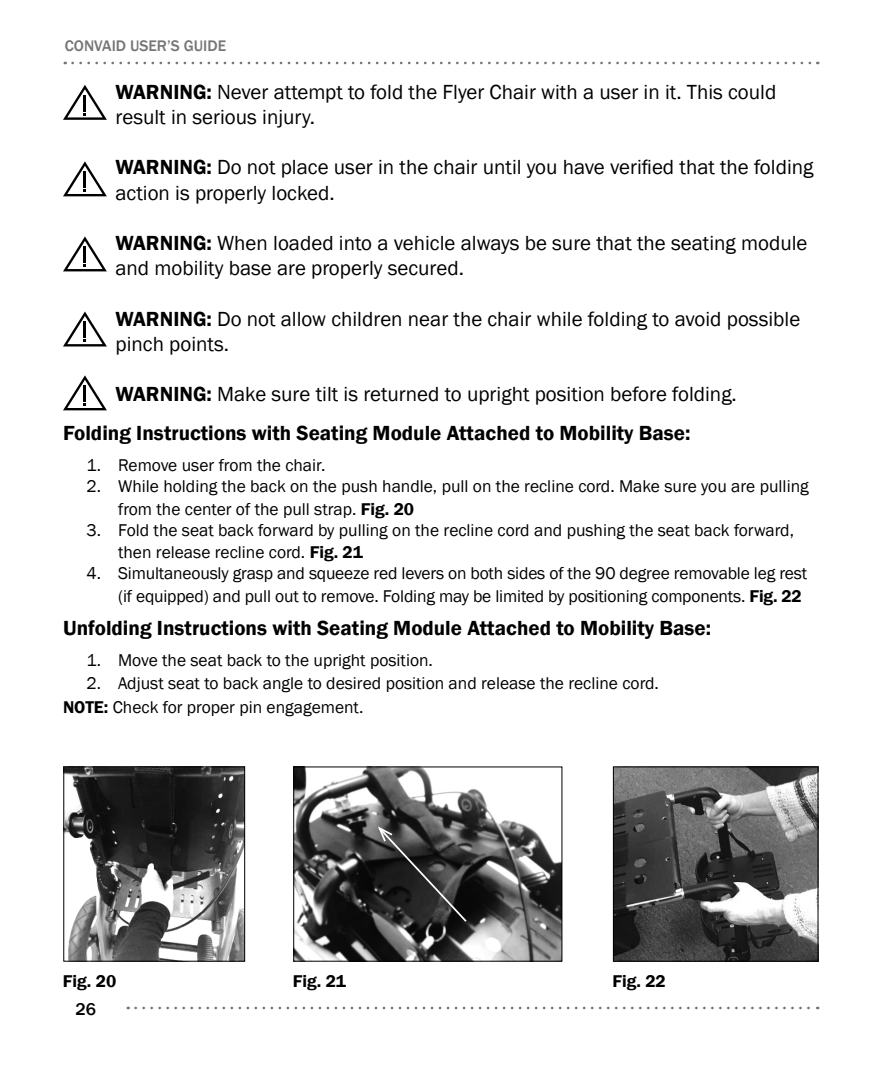
<style>
.page{position:relative;width:882px;height:1071px;background:#fff}
.page>*{position:absolute;margin:0;border:0;box-sizing:border-box;transform-origin:0 0}
.t1{font:21px/25.2px "Franklin Gothic";color:#000}
.Etac_Topic_Heading{font:600 21px "Franklin Gothic";color:#000}
.Etac_UG_Paragraph{font:17.5px/22.8px "Franklin Gothic";color:#000}
.t2{font:600 17.5px "Franklin Gothic";color:#000}
.t3{font:500 17.5px "Franklin Gothic";color:#000}
.t4{font:500 15.75px "Franklin Gothic";color:#767676}
.s1{font-weight:600}
</style>
<div class="page">
<svg style="left:73px;top:62px;width:745px;height:2px"></svg>
<svg style="left:136px;top:1007px;width:682px;height:2px"></svg>
<img style="left:615px;top:769px;width:201px;height:191px">
<div style="left:613px;top:767px;width:205px;height:195px;border:1px solid #000"></div>
<img style="left:65px;top:769px;width:178px;height:191px">
<div style="left:63px;top:767px;width:182px;height:195px;border:1px solid #000"></div>
<img style="left:295px;top:769px;width:265px;height:191px">
<div style="left:293px;top:767px;width:269px;height:195px;border:1px solid #000"></div>
<svg style="left:376px;top:825px;width:92px;height:99px"></svg>
<svg style="left:63px;top:85px;width:44px;height:35px"></svg>
<svg style="left:63px;top:161px;width:44px;height:35px"></svg>
<svg style="left:63px;top:236px;width:44px;height:35px"></svg>
<svg style="left:63px;top:312px;width:44px;height:35px"></svg>
<svg style="left:63px;top:375px;width:44px;height:35px"></svg>
<p class="t4" style="left:65px;top:36px;width:163px">CONVAID USER’S GUIDE</p>
<p class="t1" style="left:116px;top:80px;width:662px"><span class="s1">WARNING:</span> Never attempt to fold the Flyer Chair with a user in it. This could result in serious injury.</p>
<p class="t1" style="left:116px;top:155px;width:700px"><span class="s1">WARNING:</span> Do not place user in the chair until you have verified that the folding action is properly locked.</p>
<p class="t1" style="left:116px;top:231px;width:694px"><span class="s1">WARNING:</span> When loaded into a vehicle always be sure that the seating module and mobility base are properly secured.</p>
<p class="t1" style="left:116px;top:306px;width:686px"><span class="s1">WARNING:</span> Do not allow children near the chair while folding to avoid possible pinch points.</p>
<p class="t1" style="left:116px;top:382px;width:623px"><span class="s1">WARNING:</span> Make sure tilt is returned to upright position before folding.</p>
<p class="Etac_Topic_Heading" style="left:63px;top:420px;width:629px">Folding Instructions with Seating Module Attached to Mobility Base:</p>
<p class="Etac_UG_Paragraph" style="left:87px;top:454px;width:240px">1. Remove user from the chair.</p>
<p class="Etac_UG_Paragraph" style="left:118px;top:475px;width:692px;text-indent:-32px">2. While holding the back on the push handle, pull on the recline cord. Make sure you are pulling from the center of the pull strap. <span class="s1">Fig. 20</span></p>
<p class="Etac_UG_Paragraph" style="left:118px;top:519px;width:677px;text-indent:-32px">3. Fold the seat back forward by pulling on the recline cord and pushing the seat back forward, then release recline cord. <span class="s1">Fig. 21</span></p>
<p class="Etac_UG_Paragraph" style="left:118px;top:563px;width:691px;text-indent:-32px">4. Simultaneously grasp and squeeze red levers on both sides of the 90 degree removable leg rest (if equipped) and pull out to remove. Folding may be limited by positioning components. <span class="s1">Fig. 22</span></p>
<p class="Etac_Topic_Heading" style="left:63px;top:615px;width:650px">Unfolding Instructions with Seating Module Attached to Mobility Base:</p>
<p class="Etac_UG_Paragraph" style="left:87px;top:649px;width:348px">1. Move the seat back to the upright position.</p>
<p class="Etac_UG_Paragraph" style="left:87px;top:672px;width:574px">2. Adjust seat to back angle to desired position and release the recline cord.</p>
<p class="Etac_UG_Paragraph" style="left:63px;top:696px;width:302px"><span class="s1">NOTE:</span> Check for proper pin engagement.</p>
<p class="t2" style="left:63px;top:971px;width:55px">Fig. 20</p>
<p class="t2" style="left:293px;top:971px;width:55px">Fig. 21</p>
<p class="t2" style="left:613px;top:971px;width:55px">Fig. 22</p>
<p class="t3" style="left:75px;top:998px;width:22px">26</p>
</div>
